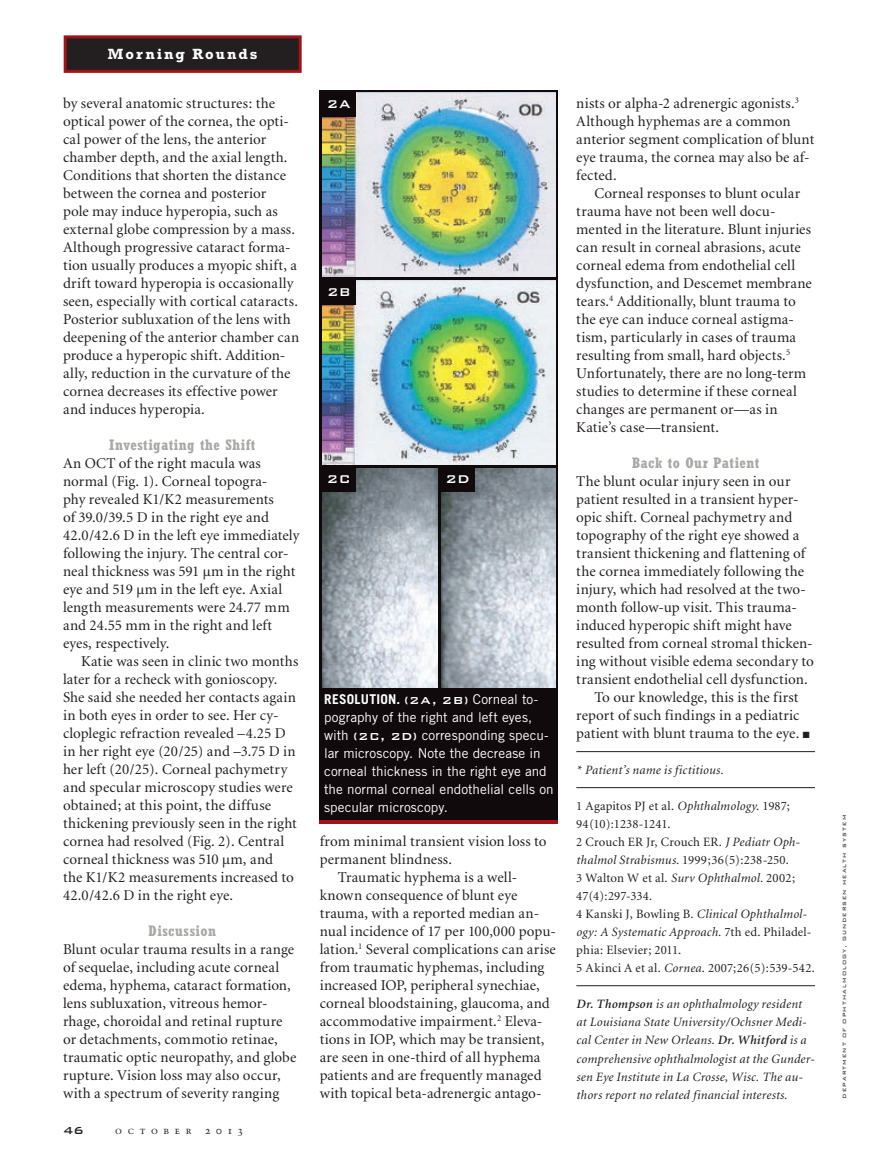
<style>
.page{position:relative;width:878px;height:1175px;background:#fff}
.page>*{position:absolute;margin:0;border:0;box-sizing:border-box;transform-origin:0 0}
.t1{font:15px/18px "Minion";letter-spacing:.01em;color:#231f20}
.t2{font:700 condensed 15px "Rockwell";letter-spacing:.03em;color:#a8a8a5}
.t3{font:700 15px "Rockwell";letter-spacing:.13em;color:#fff}
.t4{font:500 15px "Bank Gothic BT";letter-spacing:.015em;color:#fff}
.t5{font:13.5px/18px "Trade Gothic";color:#fff}
.t6{font:500 13.5px "Bank Gothic BT";color:#231f20}
.t7{font:12.75px/18px "Minion";letter-spacing:.01em;color:#231f20}
.t8{font:italic 12.75px/18px "Minion";letter-spacing:.02em;color:#231f20}
.t9{font:10.5px "Trump Mediaeval SC";letter-spacing:.52em;color:#231f20}
.t10{font:300 7.5px "Bank Gothic BT";letter-spacing:.14em;color:#231f20}
.s1{font-weight:700}
.s2{font-family:"Bank Gothic BT";font-weight:500}
.s3{font-style:italic}
.s4{font-weight:600}
</style>
<div class="page">
<div style="left:65px;top:37px;width:235px;height:34px;background:#231f20"></div>
<div style="left:64px;top:35px;width:238px;height:38px;border:3px solid #a21217"></div>
<hr style="left:576px;top:751px;width:238px;height:1px;background:#231f20">
<hr style="left:576px;top:787px;width:238px;height:1px;background:#231f20">
<hr style="left:576px;top:985px;width:238px;height:1px;background:#231f20">
<svg style="left:320px;top:819px;width:238px;height:5px"></svg>
<div style="left:320px;top:90px;width:238px;height:729px;background:#110a0c"></div>
<img style="left:323px;top:93px;width:232px;height:184px">
<img style="left:323px;top:280px;width:232px;height:184px">
<img style="left:323px;top:468px;width:115px;height:219px">
<img style="left:441px;top:468px;width:114px;height:219px">
<div style="left:321px;top:92px;width:35px;height:25px;background:#110a0c"></div>
<div style="left:321px;top:280px;width:35px;height:24px;background:#110a0c"></div>
<div style="left:321px;top:467px;width:35px;height:25px;background:#110a0c"></div>
<div style="left:440px;top:467px;width:35px;height:25px;background:#110a0c"></div>
<p class="t3" style="left:108px;top:45px;width:151px">Morning Rounds</p>
<p class="t1" style="left:63px;top:95px;width:238px">by several anatomic structures: the optical power of the cornea, the opti&shy;cal power of the lens, the anterior chamber depth, and the axial length.<br>Conditions that shorten the distance between the cornea and posterior<br>pole may induce hyperopia, such as external globe compression by a mass.<br>Although progressive cataract forma&shy;tion usually produces a myopic shift, a drift toward hyperopia is occasionally seen, especially with cortical cataracts.<br>Posterior subluxation of the lens with deepening of the anterior chamber can produce a hyperopic shift. Addition&shy;ally, reduction in the curvature of the cornea decreases its effective power and induces hyperopia.</p>
<p class="t2" style="left:109px;top:436px;width:148px">Investigating the Shift</p>
<p class="t1" style="left:63px;top:455px;width:238px">An OCT of the right macula was normal (Fig. 1). Corneal topogra-<br>phy revealed K1/K2 measurements<br>of 39.0/39.5 D in the right eye and 42.0/42.6 D in the left eye immediately following the injury. The central cor&shy;neal thickness was 591 µm in the right eye and 519 µm in the left eye. Axial length measurements were 24.77 mm and 24.55 mm in the right and left eyes, respectively.</p>
<p class="t1" style="left:63px;top:653px;width:237px;text-indent:18px">Katie was seen in clinic two months later for a recheck with gonioscopy.<br>She said she needed her contacts again in both eyes in order to see. Her cy&shy;cloplegic refraction revealed –4.25 D in her right eye (20/25) and –3.75 D in her left (20/25). Corneal pachymetry and specular microscopy studies were obtained; at this point, the diffuse thickening previously seen in the right cornea had resolved (Fig. 2). Central corneal thickness was 510 µm, and<br>the K1/K2 measurements increased to 42.0/42.6 D in the right eye.</p>
<p class="t2" style="left:149px;top:922px;width:69px">Discussion</p>
<p class="t1" style="left:63px;top:941px;width:235px">Blunt ocular trauma results in a range of sequelae, including acute corneal edema, hyphema, cataract formation, lens subluxation, vitreous hemor&shy;rhage, choroidal and retinal rupture or detachments, commotio retinae, traumatic optic neuropathy, and globe rupture. Vision loss may also occur, with a spectrum of severity ranging</p>
<p class="t6" style="left:63px;top:1123px;width:22px">46</p>
<p class="t9" style="left:115px;top:1124px;width:78px">october</p>
<p class="t9" style="left:205px;top:1124px;width:40px">2013</p>
<p class="t4" style="left:327px;top:96px;width:25px">2A</p>
<p class="t4" style="left:327px;top:284px;width:25px">2B</p>
<p class="t4" style="left:327px;top:471px;width:25px">2C</p>
<p class="t4" style="left:445px;top:471px;width:26px">2D</p>
<p class="t5" style="left:324px;top:690px;width:231px"><span class="s1">RESOLUTION.</span> <span class="s2">(2A, 2B)</span> Corneal to&shy;pography of the right and left eyes, with <span class="s2">(2C, 2D)</span> corresponding specu&shy;lar microscopy. Note the decrease in corneal thickness in the right eye and the normal corneal endothelial cells on specular microscopy.</p>
<p class="t1" style="left:320px;top:833px;width:228px">from minimal transient vision loss to</p>
<p class="t1" style="left:320px;top:851px;width:134px">permanent blindness.</p>
<p class="t1" style="left:338px;top:869px;width:181px">Traumatic hyphema is a well-</p>
<p class="t1" style="left:320px;top:887px;width:199px">known consequence of blunt eye</p>
<p class="t1" style="left:320px;top:905px;width:221px">trauma, with a reported median an-</p>
<p class="t1" style="left:319px;top:923px;width:238px">nual incidence of 17 per 100,000 popu-</p>
<p class="t1" style="left:320px;top:941px;width:237px">lation.<sup>1</sup> Several complications can arise</p>
<p class="t1" style="left:320px;top:959px;width:226px">from traumatic hyphemas, including</p>
<p class="t1" style="left:320px;top:977px;width:222px">increased IOP, peripheral synechiae,</p>
<p class="t1" style="left:320px;top:995px;width:232px">corneal bloodstaining, glaucoma, and</p>
<p class="t1" style="left:320px;top:1013px;width:224px">accommodative impairment.<sup>2</sup> Eleva-</p>
<p class="t1" style="left:320px;top:1031px;width:226px">tions in IOP, which may be transient,</p>
<p class="t1" style="left:320px;top:1049px;width:222px">are seen in one-third of all hyphema</p>
<p class="t1" style="left:320px;top:1067px;width:223px">patients and are frequently managed</p>
<p class="t1" style="left:320px;top:1085px;width:223px">with topical beta-adrenergic antago-</p>
<p class="t1" style="left:576px;top:95px;width:239px">nists or alpha-2 adrenergic agonists.<sup>3<br></sup>Although hyphemas are a common anterior segment complication of blunt eye trauma, the cornea may also be af&shy;fected.</p>
<p class="t1" style="left:576px;top:185px;width:237px;text-indent:18px">Corneal responses to blunt ocular trauma have not been well docu&shy;mented in the literature. Blunt injuries can result in corneal abrasions, acute corneal edema from endothelial cell dysfunction, and Descemet membrane tears.<sup>4</sup> Additionally, blunt trauma to the eye can induce corneal astigma&shy;tism, particularly in cases of trauma resulting from small, hard objects.<sup>5<br></sup>Unfortunately, there are no long-term studies to determine if these corneal changes are permanent or—as in Katie’s case—transient.</p>
<p class="t2" style="left:632px;top:454px;width:129px">Back to Our Patient</p>
<p class="t1" style="left:576px;top:473px;width:216px">The blunt ocular injury seen in our</p>
<p class="t1" style="left:576px;top:491px;width:224px">patient resulted in a transient hyper-</p>
<p class="t1" style="left:576px;top:509px;width:217px">opic shift. Corneal pachymetry and</p>
<p class="t1" style="left:576px;top:527px;width:225px">topography of the right eye showed a</p>
<p class="t1" style="left:576px;top:545px;width:230px">transient thickening and flattening of</p>
<p class="t1" style="left:576px;top:563px;width:229px">the cornea immediately following the</p>
<p class="t1" style="left:576px;top:581px;width:231px">injury, which had resolved at the two-</p>
<p class="t1" style="left:576px;top:599px;width:222px">month follow-up visit. This trauma-</p>
<p class="t1" style="left:576px;top:617px;width:217px">induced hyperopic shift might have</p>
<p class="t1" style="left:576px;top:635px;width:238px">resulted from corneal stromal thicken-</p>
<p class="t1" style="left:576px;top:653px;width:239px">ing without visible edema secondary to</p>
<p class="t1" style="left:576px;top:671px;width:233px">transient endothelial cell dysfunction.</p>
<p class="t1" style="left:594px;top:689px;width:206px">To our knowledge, this is the first</p>
<p class="t1" style="left:576px;top:707px;width:225px">report of such findings in a pediatric</p>
<p class="t1" style="left:576px;top:725px;width:235px">patient with blunt trauma to the eye. ■</p>
<p class="t8" style="left:576px;top:761px;width:149px">* Patient’s name is fictitious.</p>
<p class="t7" style="left:576px;top:797px;width:240px">1 Agapitos PJ et al. <span class="s3">Ophthalmology</span>. 1987; 94(10):1238-1241.<br>2 Crouch ER Jr, Crouch ER. <span class="s3">J Pediatr Oph&shy;thalmol Strabismus.</span> 1999;36(5):238-250.<br>3 Walton W et al. <span class="s3">Surv Ophthalmol.</span> 2002; 47(4):297-334.<br>4 Kanski J, Bowling B. <span class="s3">Clinical Ophthalmol&shy;ogy: A Systematic Approach.</span> 7th ed. Philadel&shy;phia: Elsevier; 2011.<br>5 Akinci A et al. <span class="s3">Cornea</span>. 2007;26(5):539-542.</p>
<p class="t8" style="left:576px;top:995px;width:240px"><span class="s4">Dr. Thompson</span> is an ophthalmology resident at Louisiana State University/Ochsner Medi&shy;cal Center in New Orleans. <span class="s4">Dr. Whitford</span> is a comprehensive ophthalmologist at the Gunder&shy;sen Eye Institute in La Crosse, Wisc. The au&shy;thors report no related financial interests.</p>
<p class="t10" style="left:840px;top:1098px;width:285px;rotate:-90deg">department of ophthalmology, gundersen health system</p>
</div>
